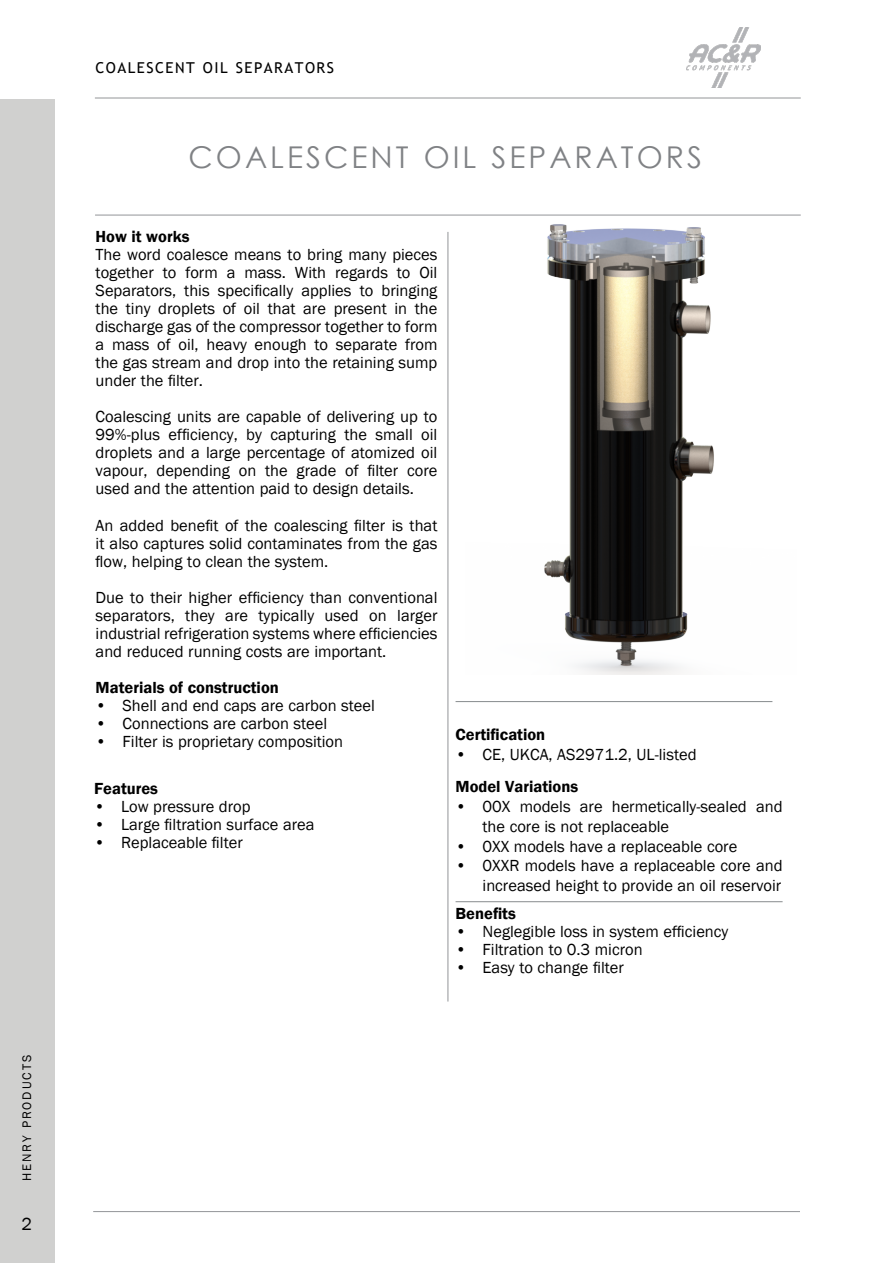
<style>
.page{position:relative;width:893px;height:1263px;background:#fff}
.page>*{position:absolute;margin:0;border:0;box-sizing:border-box;transform-origin:0 0}
.t1{font:30px "Century Gothic";letter-spacing:.1em;color:#808285}
.t2{font:18px "Franklin Gothic";color:#000}
.t3{font:16.5px/18px "Franklin Gothic";color:#000;text-align:justify}
.t4{font:600 16.5px "Franklin Gothic";color:#000}
.t5{font:15px "Trebuchet MS";letter-spacing:.1em;color:#000}
.t6{font:12.75px "Franklin Gothic";letter-spacing:.15em;color:#000}
</style>
<div class="page">
<img style="left:686px;top:27px;width:75px;height:60px">
<img style="left:544px;top:224px;width:170px;height:451px">
<div style="left:0;top:99px;width:55px;height:1164px;background:#d0d0cf"></div>
<hr style="left:93px;top:1211px;width:707px;height:1px;background:#939598">
<hr style="left:95px;top:215px;width:706px;height:1px;background:#939598">
<hr style="left:95px;top:98px;width:706px;height:1px;background:#939598">
<hr style="left:448px;top:232px;width:1px;height:769px;background:#939598">
<hr style="left:456px;top:701px;width:316px;height:1px;background:#878b8d">
<hr style="left:456px;top:901px;width:327px;height:1px;background:#878b8d">
<p class="t6" style="left:19px;top:1181px;width:127px;rotate:-90deg">HENRY PRODUCTS</p>
<p class="t2" style="left:22px;top:1213px;width:12px">2</p>
<p class="t5" style="left:95px;top:58px;width:240px">COALESCENT OIL SEPARATORS</p>
<h1 class="t1" style="left:189px;top:137px;width:515px">COALESCENT OIL SEPARATORS</h1>
<p class="t4" style="left:96px;top:227px;width:95px">How it works</p>
<p class="t3" style="left:96px;top:246px;width:343px">The word coalesce means to bring many pieces together to form a mass. With regards to Oil Separators, this specifically applies to bringing the tiny droplets of oil that are present in the discharge gas of the compressor together to form a mass of oil, heavy enough to separate from the gas stream and drop into the retaining sump under the filter.</p>
<p class="t3" style="left:96px;top:408px;width:343px">Coalescing units are capable of delivering up to 99%-plus efficiency, by capturing the small oil droplets and a large percentage of atomized oil vapour, depending on the grade of filter core used and the attention paid to design details.</p>
<p class="t3" style="left:96px;top:516px;width:343px">An added benefit of the coalescing filter is that it also captures solid contaminates from the gas flow, helping to clean the system.</p>
<p class="t3" style="left:96px;top:588px;width:343px">Due to their higher efficiency than conventional separators, they are typically used on larger industrial refrigeration systems where efficiencies and reduced running costs are important.</p>
<p class="t4" style="left:96px;top:677px;width:185px">Materials of construction</p>
<p class="t3" style="left:96px;top:696px;width:281px">• Shell and end caps are carbon steel</p>
<p class="t3" style="left:96px;top:714px;width:233px">• Connections are carbon steel</p>
<p class="t3" style="left:96px;top:732px;width:249px">• Filter is proprietary composition</p>
<p class="t4" style="left:94px;top:778px;width:66px">Features</p>
<p class="t3" style="left:94px;top:798px;width:158px">• Low pressure drop</p>
<p class="t3" style="left:94px;top:816px;width:222px">• Large filtration surface area</p>
<p class="t3" style="left:94px;top:834px;width:150px">• Replaceable filter</p>
<p class="t4" style="left:456px;top:724px;width:91px">Certification</p>
<p class="t3" style="left:456px;top:745px;width:243px">• CE, UKCA, AS2971.2, UL-listed</p>
<p class="t4" style="left:456px;top:776px;width:124px">Model Variations</p>
<p class="t3" style="left:483px;top:797px;width:302px;line-height:19.8px;text-indent:-27px">• 00X models are hermetically-sealed and the core is not replaceable</p>
<p class="t3" style="left:456px;top:837px;width:283px">• 0XX models have a replaceable core</p>
<p class="t3" style="left:456px;top:856px;width:329px;line-height:19.8px;text-align:right">• 0XXR models have a replaceable core and increased height to provide an oil reservoir</p>
<p class="t4" style="left:456px;top:903px;width:62px">Benefits</p>
<p class="t3" style="left:456px;top:923px;width:274px">• Neglegible loss in system efficiency</p>
<p class="t3" style="left:456px;top:941px;width:189px">• Filtration to 0.3 micron</p>
<p class="t3" style="left:456px;top:959px;width:170px">• Easy to change filter</p>
</div>
